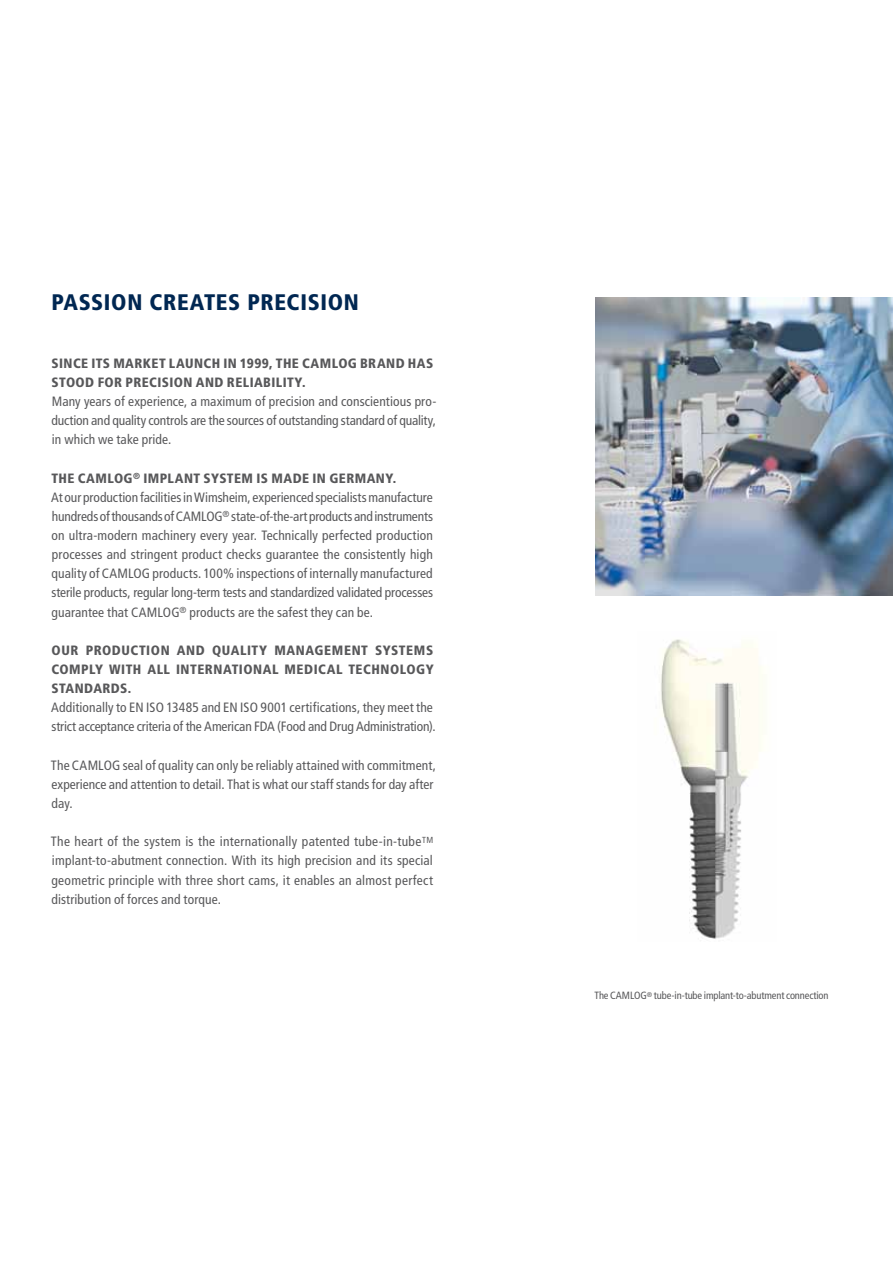
<style>
.page{position:relative;width:893px;height:1263px;background:#fff}
.page>*{position:absolute;margin:0;border:0;box-sizing:border-box;transform-origin:0 0}
.t1{font:900 condensed 22.5px "Frutiger LT Std";letter-spacing:.03em;color:#002752}
.t2{font:condensed 13.5px/19.2px "Frutiger LT Std";letter-spacing:.005em;color:#58585a;text-align:justify}
.t3{font:900 condensed 13.5px "Frutiger LT Std";letter-spacing:.035em;color:#58585a}
.t4{font:condensed 10.5px "Frutiger LT Std";letter-spacing:-.01em;color:#58585a}
</style>
<div class="page">
<img style="left:595px;top:298px;width:298px;height:297px">
<img style="left:661px;top:639px;width:102px;height:300px">
<h1 class="t1" style="left:51px;top:289px;width:309px">PASSION CREATES PRECISION</h1>
<p class="t3" style="left:52px;top:355px;width:16px">SINCE</p>
<p class="t3" style="left:91px;top:355px;width:52px">ITS MARKET</p>
<p class="t3" style="left:169px;top:355px;width:26px">LAUNCH</p>
<p class="t3" style="left:223px;top:355px;width:61px">IN 1999, THE</p>
<p class="t3" style="left:302px;top:355px;width:19px">CAML</p>
<p class="t3" style="left:338px;top:355px;width:95px">OG BRAND HAS</p>
<p class="t3" style="left:52px;top:374px;width:10px">STOOD</p>
<p class="t3" style="left:98px;top:374px;width:9px">FOR</p>
<p class="t3" style="left:126px;top:374px;width:9px">PRECISION</p>
<p class="t3" style="left:196px;top:374px;width:111px">AND RELIABILITY.</p>
<p class="t2" style="left:51px;top:392px;width:386px">Many years of experience, a maximum of precision and conscientious pro&shy;duction and quality controls are the sources of outstanding standard of quality, in which we take pride.</p>
<p class="t3" style="left:51px;top:470px;width:46px">THE CAML</p>
<p class="t3" style="left:114px;top:470px;width:98px">OG<sup>®</sup> IMPLANT SYSTE</p>
<p class="t3" style="left:242px;top:470px;width:97px">M IS MADE IN GER</p>
<p class="t3" style="left:355px;top:470px;width:43px">MANY.</p>
<p class="t2" style="left:51px;top:488px;width:383px">At our production facilities in Wimsheim, experienced specialists manufacture hundreds of thousands of CAMLOG<sup>®</sup> state-of-the-art products and instruments on ultra-modern machinery every year. Technically perfected production processes and stringent product checks guarantee the consistently high quality of CAMLOG products. 100% inspections of internally manufactured sterile products, regular long-term tests and standardized validated processes guarantee that CAMLOG<sup>®</sup> products are the safest they can be.</p>
<p class="t3" style="left:52px;top:642px;width:44px">OUR PRODUCTION</p>
<p class="t3" style="left:177px;top:642px;width:20px">AND</p>
<p class="t3" style="left:212px;top:642px;width:43px">QUALITY</p>
<p class="t3" style="left:274px;top:642px;width:79px">MANAGEMENT</p>
<p class="t3" style="left:375px;top:642px;width:9px">SYSTE</p>
<p class="t3" style="left:414px;top:642px;width:20px">MS</p>
<p class="t3" style="left:51px;top:661px;width:67px">COMPLY WITH</p>
<p class="t3" style="left:147px;top:661px;width:38px">ALL INTERN</p>
<p class="t3" style="left:223px;top:661px;width:17px">ATION</p>
<p class="t3" style="left:263px;top:661px;width:42px">AL MEDIC</p>
<p class="t3" style="left:327px;top:661px;width:32px">AL TECHNO</p>
<p class="t3" style="left:400px;top:661px;width:35px">LOGY</p>
<p class="t3" style="left:52px;top:680px;width:60px">STANDARDS</p>
<p class="t3" style="left:128px;top:680px;width:5px">.</p>
<p class="t2" style="left:51px;top:698px;width:386px">Additionally to EN ISO 13485 and EN ISO 9001 certifications, they meet the strict acceptance criteria of the American FDA (Food and Drug Administration).</p>
<p class="t2" style="left:51px;top:755px;width:387px;text-align:left">The CAMLOG seal of quality can only be reliably attained with commitment, experience and attention to detail. That is what our staff stands for day after day.</p>
<p class="t2" style="left:51px;top:832px;width:384px">The heart of the system is the internationally patented tube-in-tube<sup>TM </sup>implant-to-abutment connection. With its high precision and its special geometric principle with three short cams, it enables an almost perfect distribution of forces and torque.</p>
<p class="t4" style="left:594px;top:989px;width:236px">The CAMLOG<sup>®</sup> tube-in-tube implant-to-abutment connection</p>
</div>
